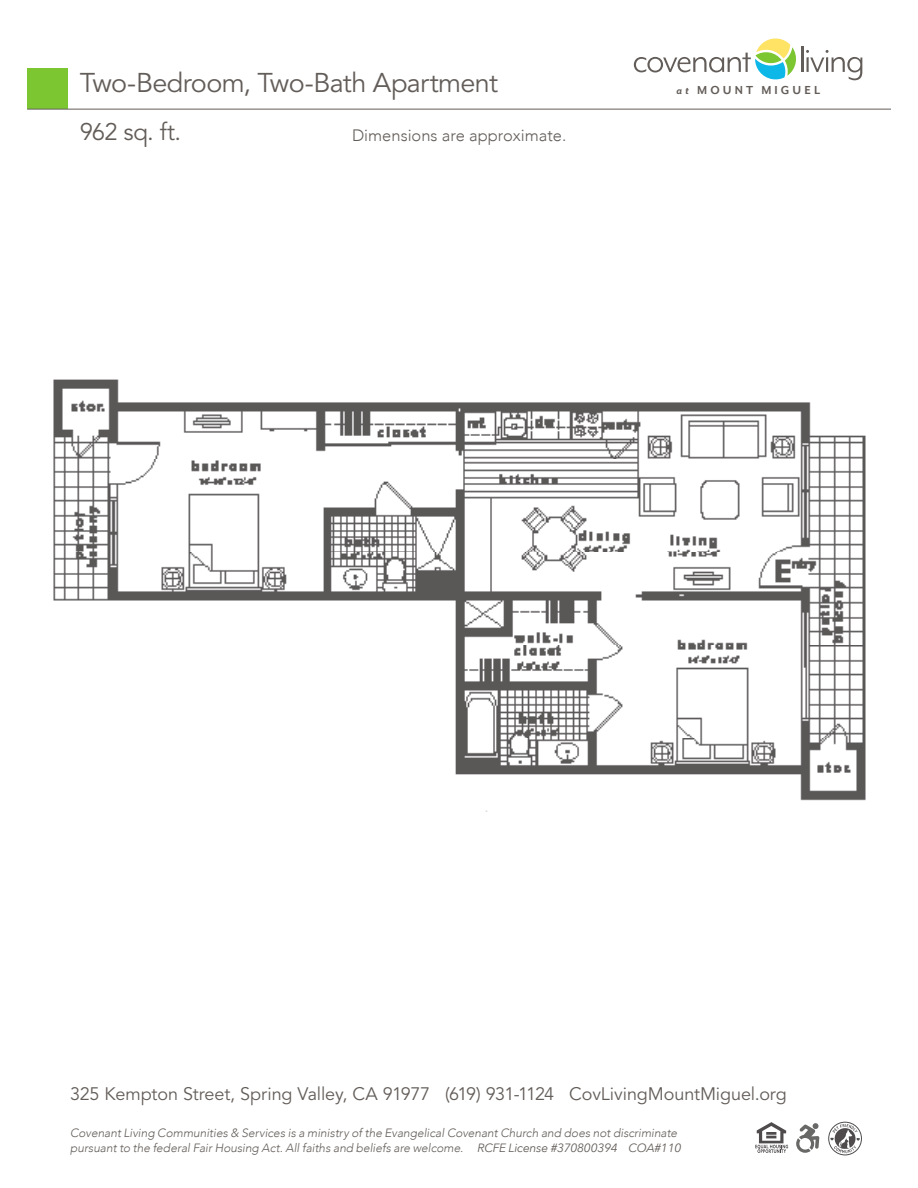
<style>
.page{position:relative;width:918px;height:1188px;background:#fff}
.page>*{position:absolute;margin:0;border:0;box-sizing:border-box;transform-origin:0 0}
.t1{font:27px "Avenir LT Std";letter-spacing:-.025em;color:#635d59}
.t2{font:24px "Avenir LT Std";letter-spacing:-.025em;color:#635d59}
.t3{font:18px "Avenir LT Std";letter-spacing:-.005em;color:#635d59}
.t4{font:300 16.5px "Avenir";color:#635d59}
.t5{font:700 13.35px "Mr Eaves Mod OT";letter-spacing:.24em;color:#635d59;scale:.96 1}
.t6{font:italic 300 12px/15px "Avenir";letter-spacing:-.005em;color:#635d59}
.s1{font-family:"Mr Eaves San OT";font-style:italic}
.s2{font-family:"Avenir Next";font-weight:400}
</style>
<div class="page">
<div style="left:27px;top:68px;width:41px;height:41px;background:#7cc731"></div>
<svg style="left:634px;top:38px;width:162px;height:42px"></svg>
<hr style="left:801px;top:47px;width:2px;height:25px;background:#635d59">
<svg style="left:806px;top:50px;width:56px;height:30px"></svg>
<hr style="left:27px;top:109px;width:864px;height:1px;background:#635d59">
<div style="left:828px;top:1122px;width:34px;height:33px;border:1px solid #231f20;border-radius:50%"></div>
<svg style="left:830px;top:1124px;width:30px;height:29px"></svg>
<svg style="left:796px;top:1123px;width:23px;height:30px"></svg>
<svg style="left:755px;top:1122px;width:33px;height:31px"></svg>
<img style="left:53px;top:379px;width:813px;height:433px">
<p class="t1" style="left:80px;top:67px;width:420px">Two-Bedroom, Two-Bath Apartment</p>
<p class="t2" style="left:80px;top:118px;width:103px">962 sq. ft.</p>
<h3 class="t4" style="left:352px;top:126px;width:216px">Dimensions are approximate.</h3>
<p class="t5" style="left:677px;top:83px;width:151px"><span class="s1">at</span> MOUNT MIGUEL</p>
<h3 class="t3" style="left:70px;top:1083px;width:718px">325 Kempton Street, Spring Valley, CA 91977 (619) 931-1124 CovLivingMountMiguel.org</h3>
<p class="t6" style="left:70px;top:1125px;width:613px">Covenant Living Communities &amp; Services is a ministry of the Evangelical Covenant Church and does not discriminate pursuant to the federal Fair Housing Act. All faiths and beliefs are welcome. <span class="s2">RCFE License #370800394 COA#110</span></p>
</div>
